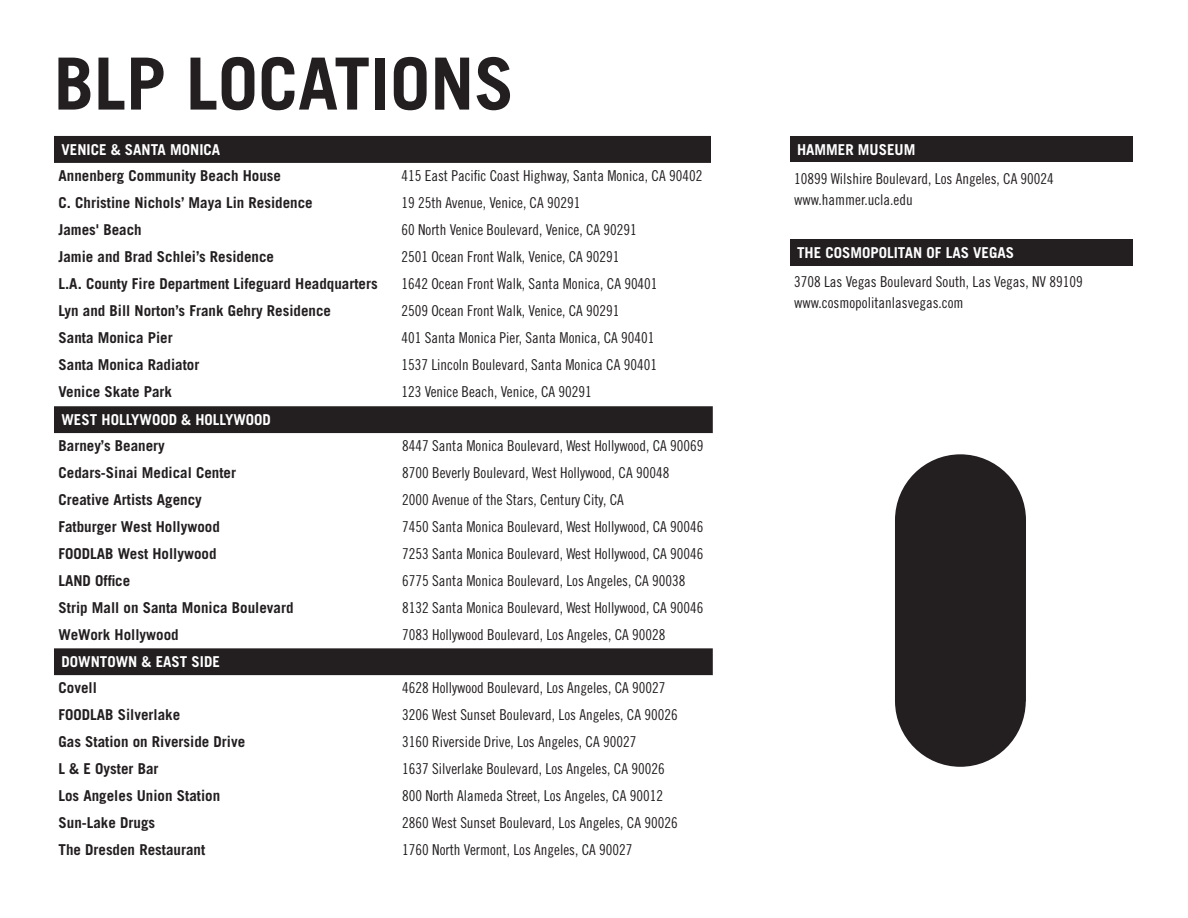
<style>
.page{position:relative;width:1188px;height:918px;background:#fff}
.page>*{position:absolute;margin:0;border:0;box-sizing:border-box;transform-origin:0 0}
.t1{font:700 72px "Trade Gothic";color:#231f20}
.t2{font:15px "Trade Gothic Cond Eighteen";color:#231f20}
.t3{font:700 15px "Trade Gothic";color:#231f20}
.t4{font:700 15px "Trade Gothic";color:#fff}
</style>
<div class="page">
<div style="left:54px;top:136px;width:657px;height:27px;background:#231f20"></div>
<div style="left:790px;top:136px;width:342px;height:27px;background:#231f20"></div>
<div style="left:790px;top:239px;width:342px;height:27px;background:#231f20"></div>
<div style="left:54px;top:406px;width:659px;height:27px;background:#231f20"></div>
<svg style="left:54px;top:433px;width:659px;height:1px"></svg>
<div style="left:54px;top:648px;width:659px;height:27px;background:#231f20"></div>
<svg style="left:54px;top:675px;width:659px;height:1px"></svg>
<svg style="left:895px;top:454px;width:131px;height:313px"></svg>
<p class="t1" style="left:54px;top:40px;width:462px">BLP LOCATIONS</p>
<p class="t4" style="left:62px;top:140px;width:160px">VENICE &amp; SANTA MONICA</p>
<p class="t3" style="left:58px;top:166px;width:224px">Annenberg Community Beach House</p>
<p class="t2" style="left:401px;top:166px;width:302px">415 East Pacific Coast Highway, Santa Monica, CA 90402</p>
<p class="t3" style="left:58px;top:193px;width:256px">C. Christine Nichols’ Maya Lin Residence</p>
<p class="t2" style="left:401px;top:193px;width:181px">19 25th Avenue, Venice, CA 90291</p>
<p class="t3" style="left:58px;top:220px;width:85px">James' Beach</p>
<p class="t2" style="left:401px;top:220px;width:237px">60 North Venice Boulevard, Venice, CA 90291</p>
<p class="t3" style="left:58px;top:247px;width:217px">Jamie and Brad Schlei’s Residence</p>
<p class="t2" style="left:401px;top:247px;width:220px">2501 Ocean Front Walk, Venice, CA 90291</p>
<p class="t3" style="left:58px;top:274px;width:321px">L.A. County Fire Department Lifeguard Headquarters</p>
<p class="t2" style="left:401px;top:274px;width:258px">1642 Ocean Front Walk, Santa Monica, CA 90401</p>
<p class="t3" style="left:58px;top:301px;width:274px">Lyn and Bill Norton’s Frank Gehry Residence</p>
<p class="t2" style="left:401px;top:301px;width:220px">2509 Ocean Front Walk, Venice, CA 90291</p>
<p class="t3" style="left:58px;top:328px;width:116px">Santa Monica Pier</p>
<p class="t2" style="left:401px;top:328px;width:255px">401 Santa Monica Pier, Santa Monica, CA 90401</p>
<p class="t3" style="left:58px;top:355px;width:142px">Santa Monica Radiator</p>
<p class="t2" style="left:401px;top:355px;width:257px">1537 Lincoln Boulevard, Santa Monica CA 90401</p>
<p class="t3" style="left:58px;top:382px;width:115px">Venice Skate Park</p>
<p class="t2" style="left:401px;top:382px;width:192px">123 Venice Beach, Venice, CA 90291</p>
<p class="t4" style="left:62px;top:411px;width:211px">WEST HOLLYWOOD &amp; HOLLYWOOD</p>
<p class="t3" style="left:58px;top:436px;width:108px">Barney’s Beanery</p>
<p class="t2" style="left:402px;top:437px;width:303px">8447 Santa Monica Boulevard, West Hollywood, CA 90069</p>
<p class="t3" style="left:58px;top:463px;width:179px">Cedars-Sinai Medical Center</p>
<p class="t2" style="left:402px;top:464px;width:269px">8700 Beverly Boulevard, West Hollywood, CA 90048</p>
<p class="t3" style="left:58px;top:490px;width:145px">Creative Artists Agency</p>
<p class="t2" style="left:402px;top:491px;width:223px">2000 Avenue of the Stars, Century City, CA</p>
<p class="t3" style="left:58px;top:517px;width:163px">Fatburger West Hollywood</p>
<p class="t2" style="left:402px;top:518px;width:303px">7450 Santa Monica Boulevard, West Hollywood, CA 90046</p>
<p class="t3" style="left:58px;top:544px;width:160px">FOODLAB West Hollywood</p>
<p class="t2" style="left:402px;top:545px;width:303px">7253 Santa Monica Boulevard, West Hollywood, CA 90046</p>
<p class="t3" style="left:58px;top:571px;width:73px">LAND Office</p>
<p class="t2" style="left:402px;top:572px;width:285px">6775 Santa Monica Boulevard, Los Angeles, CA 90038</p>
<p class="t3" style="left:58px;top:598px;width:237px">Strip Mall on Santa Monica Boulevard</p>
<p class="t2" style="left:402px;top:599px;width:303px">8132 Santa Monica Boulevard, West Hollywood, CA 90046</p>
<p class="t3" style="left:58px;top:625px;width:122px">WeWork Hollywood</p>
<p class="t2" style="left:402px;top:626px;width:265px">7083 Hollywood Boulevard, Los Angeles, CA 90028</p>
<p class="t4" style="left:62px;top:653px;width:160px">DOWNTOWN &amp; EAST SIDE</p>
<p class="t3" style="left:58px;top:678px;width:40px">Covell</p>
<p class="t2" style="left:402px;top:679px;width:265px">4628 Hollywood Boulevard, Los Angeles, CA 90027</p>
<p class="t3" style="left:58px;top:705px;width:123px">FOODLAB Silverlake</p>
<p class="t2" style="left:402px;top:706px;width:277px">3206 West Sunset Boulevard, Los Angeles, CA 90026</p>
<p class="t3" style="left:58px;top:732px;width:188px">Gas Station on Riverside Drive</p>
<p class="t2" style="left:402px;top:733px;width:236px">3160 Riverside Drive, Los Angeles, CA 90027</p>
<p class="t3" style="left:58px;top:759px;width:102px">L &amp; E Oyster Bar</p>
<p class="t2" style="left:402px;top:760px;width:264px">1637 Silverlake Boulevard, Los Angeles, CA 90026</p>
<p class="t3" style="left:58px;top:786px;width:163px">Los Angeles Union Station</p>
<p class="t2" style="left:402px;top:787px;width:262px">800 North Alameda Street, Los Angeles, CA 90012</p>
<p class="t3" style="left:58px;top:813px;width:98px">Sun-Lake Drugs</p>
<p class="t2" style="left:402px;top:814px;width:277px">2860 West Sunset Boulevard, Los Angeles, CA 90026</p>
<p class="t3" style="left:58px;top:840px;width:148px">The Dresden Restaurant</p>
<p class="t2" style="left:402px;top:841px;width:232px">1760 North Vermont, Los Angeles, CA 90027</p>
<p class="t4" style="left:797px;top:140px;width:120px">HAMMER MUSEUM</p>
<p class="t2" style="left:794px;top:169px;width:261px">10899 Wilshire Boulevard, Los Angeles, CA 90024</p>
<p class="t2" style="left:794px;top:190px;width:120px">www.hammer.ucla.edu</p>
<p class="t4" style="left:797px;top:243px;width:219px">THE COSMOPOLITAN OF LAS VEGAS</p>
<p class="t2" style="left:794px;top:272px;width:290px">3708 Las Vegas Boulevard South, Las Vegas, NV 89109</p>
<p class="t2" style="left:794px;top:293px;width:171px">www.cosmopolitanlasvegas.com</p>
</div>
